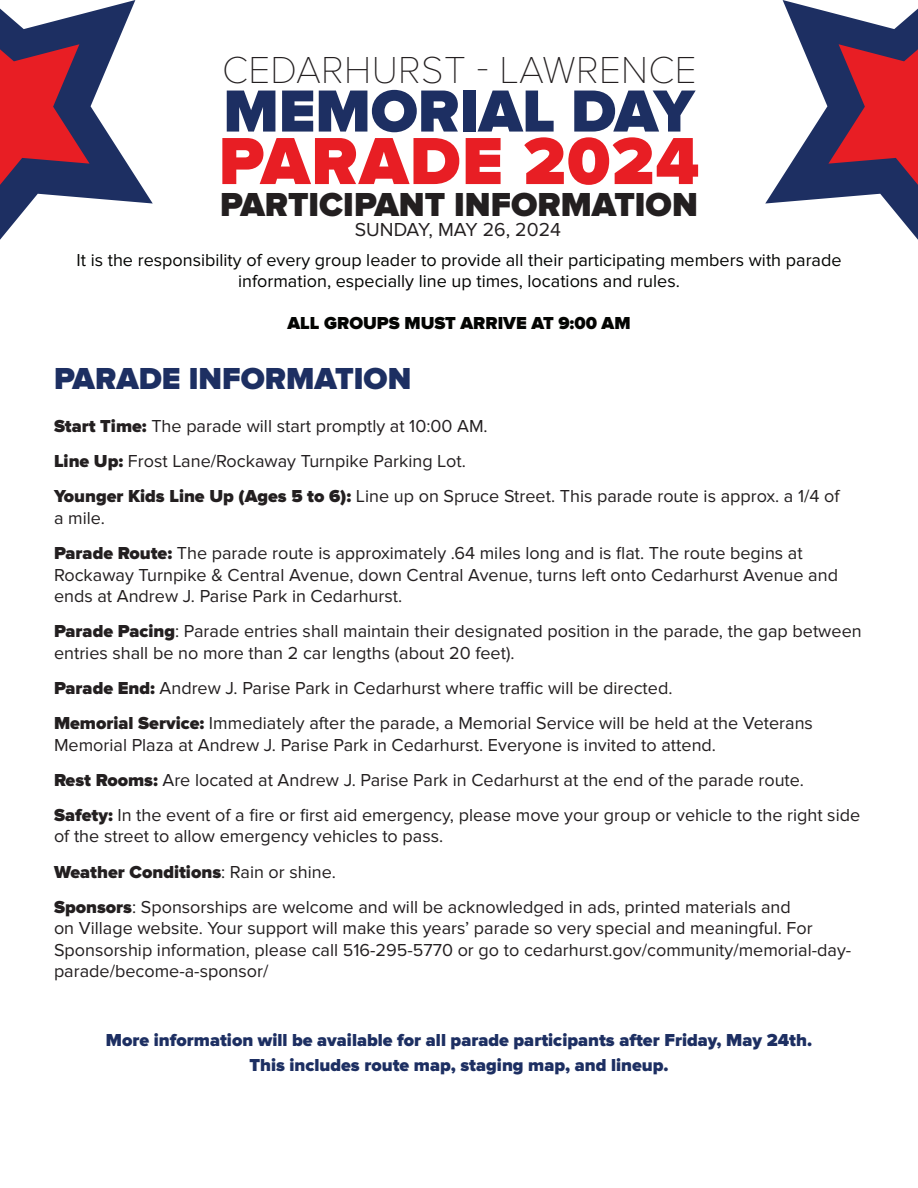
<style>
.page{position:relative;width:918px;height:1188px;background:#fff}
.page>*{position:absolute;margin:0;border:0;box-sizing:border-box;transform-origin:0 0}
.t1{font:900 69px "Proxima Nova";letter-spacing:.02em;color:#e81e24}
.t2{font:900 61.5px "Proxima Nova";color:#1d2f62}
.t3{font:100 39px "Proxima Nova T";letter-spacing:.01em;color:#231f20}
.t4{font:900 34.5px "Proxima Nova";color:#231f20}
.t5{font:900 31.5px "Proxima Nova";color:#1d2f62}
.t6{font:19.5px "Proxima Nova";color:#231f20}
.t7{font:18px/21.6px "Proxima Nova";color:#231f20}
.t8{font:18px/21.6px "Proxima Nova";color:#040503;text-align:center}
.t9{font:900 18px "Proxima Nova";color:#1d2f62}
.t10{font:900 18px "Proxima Nova";color:#231f20}
.t11{font:900 18px "Proxima Nova";color:#040503}
.s1{font-weight:900}
.s2{font-weight:400}
</style>
<div class="page">
<svg style="left:0;top:0;width:153px;height:240px"></svg>
<svg style="left:765px;top:0;width:153px;height:240px"></svg>
<p class="t3" style="left:222px;top:41px;width:476px">CEDARHURST - LAWRENCE</p>
<p class="t2" style="left:223px;top:76px;width:473px">MEMORIAL DAY</p>
<p class="t1" style="left:219px;top:121px;width:482px">PARADE 2024</p>
<p class="t4" style="left:220px;top:185px;width:479px">PARTICIPANT INFORMATION</p>
<p class="t6" style="left:355px;top:219px;width:208px">SUNDAY, MAY 26, 2024</p>
<p class="t8" style="left:76px;top:249px;width:767px">It is the responsibility of every group leader to provide all their participating members with parade information, especially line up times, locations and rules.</p>
<p class="t11" style="left:287px;top:313px;width:345px">ALL GROUPS MUST ARRIVE AT 9:00 AM</p>
<p class="t5" style="left:54px;top:360px;width:359px">PARADE INFORMATION</p>
<p class="t7" style="left:54px;top:416px;width:435px"><span class="s1">Start Time:</span> The parade will start promptly at 10:00 AM.</p>
<p class="t7" style="left:54px;top:451px;width:413px"><span class="s1">Line Up:</span> Frost Lane/Rockaway Turnpike Parking Lot.</p>
<p class="t7" style="left:54px;top:486px;width:787px"><span class="s1">Younger Kids Line Up (Ages 5 to 6):</span> Line up on Spruce Street. This parade route is approx. a 1/4 of a mile.</p>
<p class="t7" style="left:54px;top:542px;width:786px"><span class="s1">Parade Route:</span> The parade route is approximately .64 miles long and is flat. The route begins at<br>Rockaway Turnpike &amp; Central Avenue, down Central Avenue, turns left onto Cedarhurst Avenue and ends at Andrew J. Parise Park in Cedarhurst.</p>
<p class="t7" style="left:54px;top:621px;width:809px"><span class="s1">Parade Pacing</span>: Parade entries shall maintain their designated position in the parade, the gap between entries shall be no more than 2 car lengths (about 20 feet).</p>
<p class="t7" style="left:54px;top:677px;width:620px"><span class="s1">Parade End:</span> Andrew J. Parise Park in Cedarhurst where traffic will be directed.</p>
<p class="t7" style="left:54px;top:713px;width:761px"><span class="s1">Memorial Service:</span> Immediately after the parade, a Memorial Service will be held at the Veterans<br>Memorial Plaza at Andrew J. Parise Park in Cedarhurst. Everyone is invited to attend.</p>
<p class="t7" style="left:54px;top:769px;width:752px"><span class="s1">Rest Rooms:</span> Are located at Andrew J. Parise Park in Cedarhurst at the end of the parade route.</p>
<p class="t7" style="left:54px;top:804px;width:808px"><span class="s1">Safety:</span> In the event of a fire or first aid emergency, please move your group or vehicle to the right side of the street to allow emergency vehicles to pass.</p>
<p class="t10" style="left:54px;top:861px;width:283px">Weather Conditions<span class="s2">: Rain or shine.</span></p>
<p class="t7" style="left:54px;top:896px;width:799px"><span class="s1">Sponsors</span>: Sponsorships are welcome and will be acknowledged in ads, printed materials and<br>on Village website. Your support will make this years’ parade so very special and meaningful. For Sponsorship information, please call 516-295-5770 or go to cedarhurst.gov/community/memorial-day&shy;parade/become-a-sponsor/</p>
<p class="t9" style="left:106px;top:1029px;width:708px">More information will be available for all parade participants after Friday, May 24th.</p>
<p class="t9" style="left:249px;top:1055px;width:421px">This includes route map, staging map, and lineup.</p>
</div>
